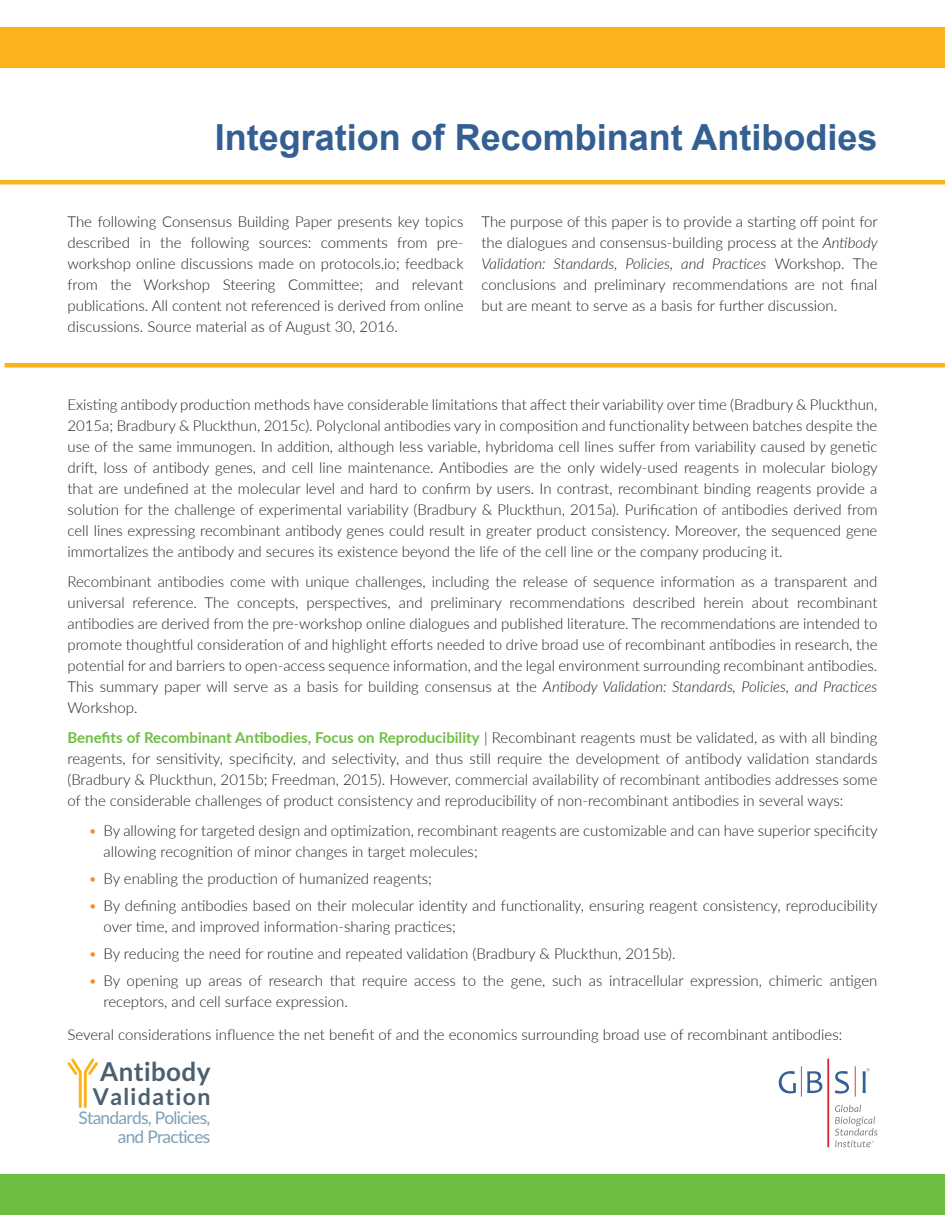
<style>
.page{position:relative;width:945px;height:1215px;background:#fff}
.page>*{position:absolute;margin:0;border:0;box-sizing:border-box;transform-origin:0 0}
.t1{font:700 36px "Arial";color:#345f92}
.t2{font:700 25.95px "Lato";letter-spacing:.015em;color:#4b5f6f}
.t3{font:700 23.1px "Lato";letter-spacing:.06em;color:#4b5f6f}
.t4{font:17.4px/19.2px "Lato";letter-spacing:-.04em;color:#7ea0b7;text-align:right}
.t5{font:300 15px/21px "Lato";color:#231f20;text-align:justify}
.s1{font-style:italic}
.s2{font-weight:700;color:#6ebe44}
.s3{color:#ef9020}
</style>
<div class="page">
<hr style="left:801px;top:1066px;width:1px;height:31px;background:#da252e">
<hr style="left:827px;top:1058px;width:2px;height:90px;background:#da252e">
<hr style="left:855px;top:1066px;width:1px;height:31px;background:#da252e">
<svg style="left:779px;top:1071px;width:17px;height:22px"></svg>
<svg style="left:807px;top:1071px;width:15px;height:22px"></svg>
<svg style="left:835px;top:1071px;width:14px;height:23px"></svg>
<svg style="left:863px;top:1068px;width:7px;height:25px"></svg>
<svg style="left:835px;top:1105px;width:42px;height:42px"></svg>
<div style="left:0;top:1174px;width:945px;height:41px;background:#6ebe44"></div>
<hr style="left:0;top:180px;width:945px;height:4px;background:#fbb31b">
<svg style="left:68px;top:1058px;width:30px;height:50px"></svg>
<div style="left:0;top:27px;width:945px;height:41px;background:#fbb31b"></div>
<div style="left:4px;top:363px;width:941px;height:5px;background:#fbb31b"></div>
<h1 class="t1" style="left:215px;top:113px;width:664px">Integration of Recombinant Antibodies</h1>
<p class="t5" style="left:68px;top:210px;width:397px">The following Consensus Building Paper presents key topics described in the following sources: comments from pre&shy;workshop online discussions made on protocols.io; feedback from the Workshop Steering Committee; and relevant publications. All content not referenced is derived from online discussions. Source material as of August 30, 2016.</p>
<p class="t5" style="left:482px;top:210px;width:398px">The purpose of this paper is to provide a starting off point for the dialogues and consensus-building process at the <span class="s1">Antibody Validation: Standards, Policies, and Practices</span> Workshop. The conclusions and preliminary recommendations are not final but are meant to serve as a basis for further discussion.</p>
<p class="t5" style="left:68px;top:393px;width:812px">Existing antibody production methods have considerable limitations that affect their variability over time (Bradbury &amp; Pluckthun, 2015a; Bradbury &amp; Pluckthun, 2015c). Polyclonal antibodies vary in composition and functionality between batches despite the use of the same immunogen. In addition, although less variable, hybridoma cell lines suffer from variability caused by genetic drift, loss of antibody genes, and cell line maintenance. Antibodies are the only widely-used reagents in molecular biology that are undefined at the molecular level and hard to confirm by users. In contrast, recombinant binding reagents provide a solution for the challenge of experimental variability (Bradbury &amp; Pluckthun, 2015a). Purification of antibodies derived from cell lines expressing recombinant antibody genes could result in greater product consistency. Moreover, the sequenced gene immortalizes the antibody and secures its existence beyond the life of the cell line or the company producing it.</p>
<p class="t5" style="left:68px;top:570px;width:811px">Recombinant antibodies come with unique challenges, including the release of sequence information as a transparent and universal reference. The concepts, perspectives, and preliminary recommendations described herein about recombinant antibodies are derived from the pre-workshop online dialogues and published literature. The recommendations are intended to promote thoughtful consideration of and highlight efforts needed to drive broad use of recombinant antibodies in research, the potential for and barriers to open-access sequence information, and the legal environment surrounding recombinant antibodies.<br>This summary paper will serve as a basis for building consensus at the <span class="s1">Antibody Validation: Standards, Policies, and Practices </span>Workshop.</p>
<p class="t5" style="left:68px;top:726px;width:811px"><span class="s2">Benefits of Recombinant Antibodies, Focus on Reproducibility</span> | Recombinant reagents must be validated, as with all binding reagents, for sensitivity, specificity, and selectivity, and thus still require the development of antibody validation standards (Bradbury &amp; Pluckthun, 2015b; Freedman, 2015). However, commercial availability of recombinant antibodies addresses some of the considerable challenges of product consistency and reproducibility of non-recombinant antibodies in several ways:</p>
<p class="t5" style="left:104px;top:819px;width:776px;text-indent:-15px"><span class="s3">•</span> By allowing for targeted design and optimization, recombinant reagents are customizable and can have superior specificity allowing recognition of minor changes in target molecules;</p>
<p class="t5" style="left:88px;top:867px;width:345px"><span class="s3">•</span> By enabling the production of humanized reagents;</p>
<p class="t5" style="left:104px;top:894px;width:776px;text-indent:-15px"><span class="s3">•</span> By defining antibodies based on their molecular identity and functionality, ensuring reagent consistency, reproducibility over time, and improved information-sharing practices;</p>
<p class="t5" style="left:88px;top:942px;width:589px"><span class="s3">•</span> By reducing the need for routine and repeated validation (Bradbury &amp; Pluckthun, 2015b).</p>
<p class="t5" style="left:104px;top:969px;width:775px;text-indent:-15px"><span class="s3">•</span> By opening up areas of research that require access to the gene, such as intracellular expression, chimeric antigen receptors, and cell surface expression.</p>
<p class="t5" style="left:68px;top:1023px;width:776px">Several considerations influence the net benefit of and the economics surrounding broad use of recombinant antibodies:</p>
<h2 class="t2" style="left:100px;top:1053px;width:112px">Antibody</h2>
<h3 class="t3" style="left:93px;top:1079px;width:119px">Validation</h3>
<p class="t4" style="left:79px;top:1107px;width:133px">Standards, Policies, and Practices</p>
</div>
